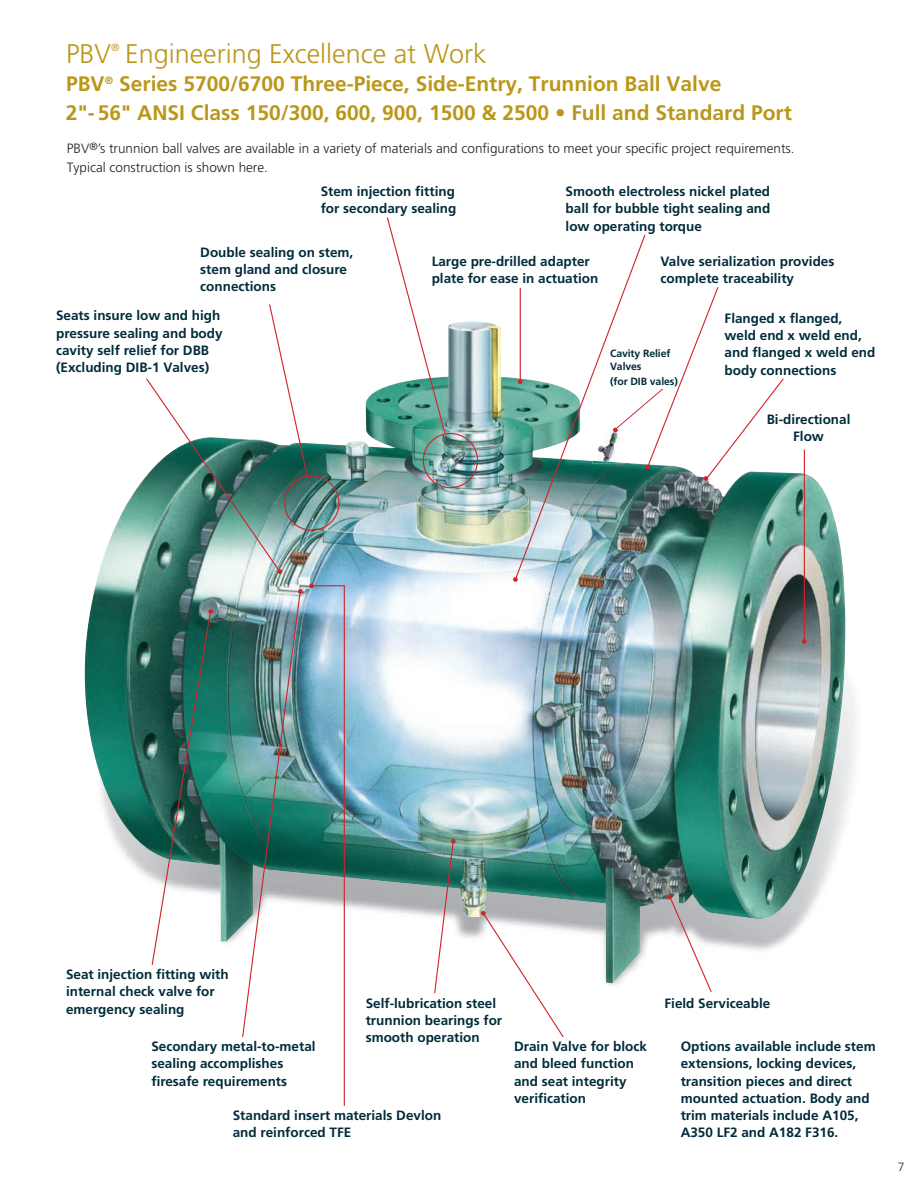
<style>
.page{position:relative;width:918px;height:1188px;background:#fff}
.page>*{position:absolute;margin:0;border:0;box-sizing:border-box;transform-origin:0 0}
.t1{font:300 27px "Frutiger LT Std";color:#ba9719}
.t2{font:700 21px/28.5px "Frutiger LT Std";color:#ba9719}
.t3{font:700 13.5px/17.2px "Frutiger LT Std";color:#002c3b}
.t4{font:300 13.5px/19.5px "Frutiger LT Std";color:#231f20}
.t5{font:300 12px "Frutiger LT Std";color:#231f20}
.t6{font:700 10.5px/13.6px "Frutiger LT Std";letter-spacing:-.01em;color:#002c3b}
.t7{font:300 10.5px "Frutiger LT Std";color:#ba9719}
</style>
<div class="page">
<img style="left:85px;top:321px;width:760px;height:662px">
<svg style="left:151px;top:609px;width:62px;height:357px"></svg>
<img style="left:241px;top:589px;width:62px;height:448px">
<svg style="left:433px;top:839px;width:23px;height:155px"></svg>
<svg style="left:481px;top:911px;width:84px;height:126px"></svg>
<svg style="left:668px;top:894px;width:45px;height:98px"></svg>
<svg style="left:145px;top:304px;width:164px;height:270px"></svg>
<div style="left:284px;top:476px;width:55px;height:55px;border:1px solid #d1232a;border-radius:50%"></div>
<svg style="left:386px;top:217px;width:60px;height:218px"></svg>
<div style="left:423px;top:433px;width:55px;height:55px;border:1px solid #d1232a;border-radius:50%"></div>
<svg style="left:802px;top:639px;width:5px;height:5px"></svg>
<hr style="left:804px;top:450px;width:1px;height:191px;background:#d1232a">
<svg style="left:513px;top:577px;width:5px;height:5px"></svg>
<img style="left:515px;top:234px;width:131px;height:345px">
<svg style="left:309px;top:584px;width:36px;height:522px"></svg>
<img style="left:593px;top:428px;width:20px;height:33px">
<img style="left:593px;top:461px;width:20px;height:3px">
<svg style="left:613px;top:286px;width:172px;height:195px"></svg>
<h1 class="t1" style="left:66px;top:38px;width:47px">PBV</h1>
<p class="t7" style="left:111px;top:41px;width:10px">®</p>
<h1 class="t1" style="left:125px;top:38px;width:363px">Engineering Excellence at Work</h1>
<h2 class="t2" style="left:66px;top:70px;width:727px">PBV<sup>®</sup> Series 5700/6700 Three-Piece, Side-Entry, Trunnion Ball Valve<br>2"- 56" ANSI Class 150/300, 600, 900, 1500 &amp; 2500 • Full and Standard Port</h2>
<p class="t4" style="left:67px;top:139px;width:729px">PBV<sup>®</sup>’s trunnion ball valves are available in a variety of materials and configurations to meet your specific project requirements.<br>Typical construction is shown here.</p>
<p class="t3" style="left:321px;top:183px;width:137px">Stem injection fitting for secondary sealing</p>
<p class="t3" style="left:566px;top:183px;width:206px;text-align:justify">Smooth electroless nickel plated ball for bubble tight sealing and low operating torque</p>
<p class="t3" style="left:200px;top:243px;width:155px">Double sealing on stem, stem gland and closure connections</p>
<p class="t3" style="left:56px;top:307px;width:168px">Seats insure low and high pressure sealing and body cavity self relief for DBB (Excluding DIB-1 Valves)</p>
<p class="t3" style="left:432px;top:253px;width:168px">Large pre-drilled adapter plate for ease in actuation</p>
<p class="t3" style="left:661px;top:253px;width:175px">Valve serialization provides complete traceability</p>
<p class="t6" style="left:610px;top:346px;width:62px">Cavity Relief<br>Valves</p>
<p class="t6" style="left:610px;top:375px;width:69px">(for DIB vales)</p>
<p class="t3" style="left:725px;top:310px;width:139px">Flanged x flanged, weld end x weld end,</p>
<p class="t3" style="left:725px;top:344px;width:152px">and flanged x weld end body connections</p>
<p class="t3" style="left:767px;top:411px;width:85px;text-align:center">Bi-directional<br>Flow</p>
<p class="t3" style="left:66px;top:966px;width:164px">Seat injection fitting with internal check valve for emergency sealing</p>
<p class="t3" style="left:366px;top:994px;width:132px">Self-lubrication steel</p>
<p class="t3" style="left:665px;top:994px;width:107px">Field Serviceable</p>
<p class="t3" style="left:366px;top:1012px;width:138px">trunnion bearings for smooth operation</p>
<p class="t3" style="left:151px;top:1038px;width:166px">Secondary metal-to-metal sealing accomplishes firesafe requirements</p>
<p class="t3" style="left:514px;top:1038px;width:134px">Drain Valve for block and bleed function and seat integrity verification</p>
<p class="t3" style="left:681px;top:1038px;width:197px">Options available include stem extensions, locking devices, transition pieces and direct mounted actuation. Body and trim materials include A105,<br>A350 LF2 and A182 F316.</p>
<p class="t3" style="left:233px;top:1107px;width:210px">Standard insert materials Devlon and reinforced TFE</p>
<p class="t5" style="left:898px;top:1160px;width:8px">7</p>
</div>
